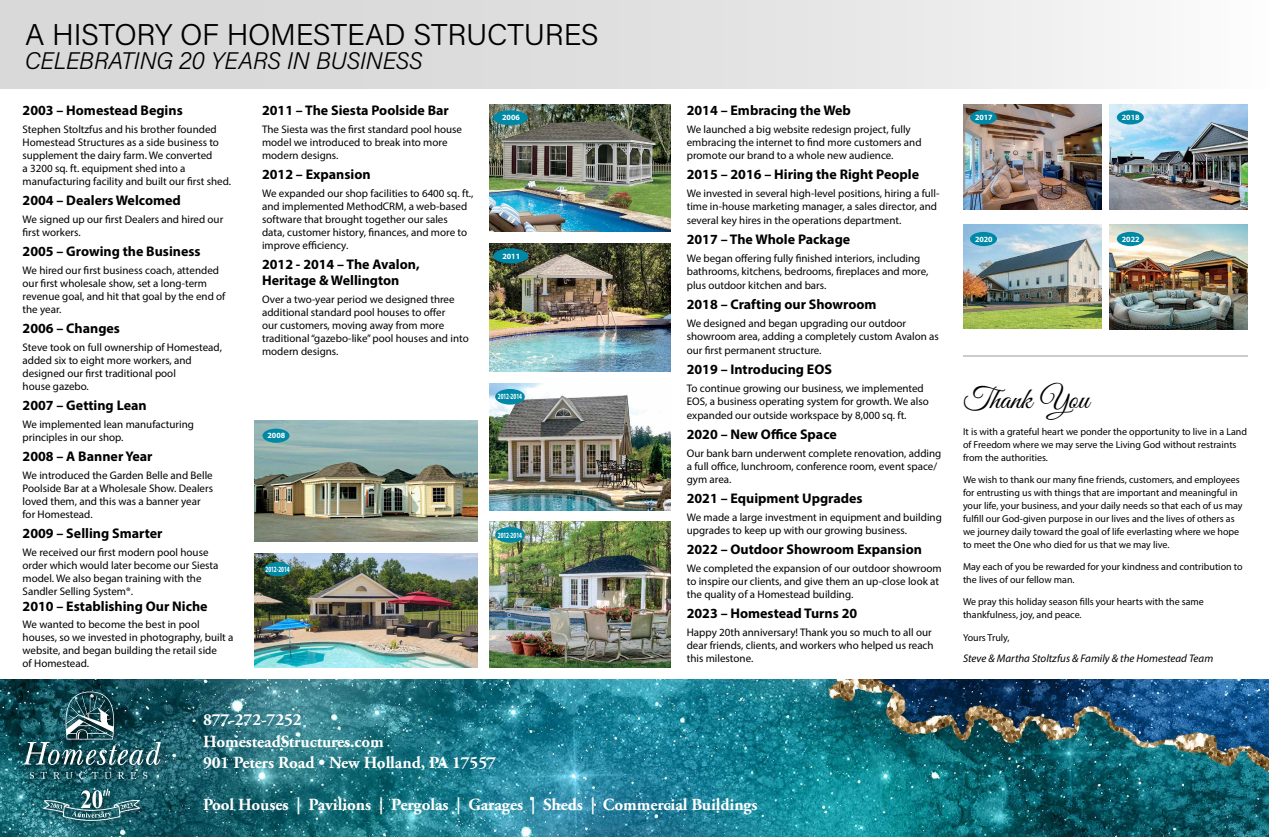
<style>
.page{position:relative;width:1269px;height:837px;background:#fff}
.page>*{position:absolute;margin:0;border:0;box-sizing:border-box;transform-origin:0 0}
.t1{font:300 30px "Acumin Pro";letter-spacing:-.01em;color:#000}
.t2{font:30px "Great Vibes";color:#000}
.t3{font:italic 300 24px "Acumin Pro";letter-spacing:-.005em;color:#000}
.t4{font:700 17px/21.1px "Adobe Garamond Pro";letter-spacing:-.005em;color:#fff}
.t5{font:700 14px/16px "Myriad Pro";color:#000}
.t6{font:11px/13px "Myriad Pro";color:#000}
.t7{font:italic 11px "Myriad Pro";color:#000}
.t8{font:10px/13px "Myriad Pro";color:#000}
.t9{font:700 8px "Myriad Pro";color:#fff}
.t10{font:700 8px "Myriad Pro";letter-spacing:-.025em;color:#fff;scale:.65 1}
</style>
<div class="page">
<img style="left:0;top:680px;width:1269px;height:157px">
<img style="left:963px;top:105px;width:138px;height:105px">
<img style="left:1110px;top:105px;width:138px;height:105px">
<img style="left:963px;top:224px;width:138px;height:105px">
<img style="left:1110px;top:224px;width:138px;height:105px">
<div style="left:19px;top:688px;width:152px;height:144px;background:#000;opacity:.59"></div>
<svg style="left:30px;top:772px;width:4px;height:7px"></svg>
<svg style="left:40px;top:772px;width:7px;height:7px"></svg>
<svg style="left:54px;top:772px;width:6px;height:7px"></svg>
<svg style="left:66px;top:772px;width:7px;height:7px"></svg>
<svg style="left:79px;top:772px;width:7px;height:7px"></svg>
<svg style="left:92px;top:772px;width:6px;height:7px"></svg>
<svg style="left:105px;top:772px;width:7px;height:7px"></svg>
<svg style="left:118px;top:772px;width:6px;height:7px"></svg>
<svg style="left:131px;top:772px;width:6px;height:7px"></svg>
<svg style="left:143px;top:772px;width:4px;height:7px"></svg>
<svg style="left:22px;top:692px;width:139px;height:73px;background:#31626a"></svg>
<svg style="left:43px;top:789px;width:97px;height:32px;background:#417880"></svg>
<hr style="left:963px;top:356px;width:285px;height:1px;background:#999">
<div style="left:970px;top:110px;width:27px;height:14px;background:#0089a7;border-radius:50%"></div>
<div style="left:1117px;top:110px;width:27px;height:14px;background:#0089a7;border-radius:50%"></div>
<div style="left:1117px;top:232px;width:27px;height:14px;background:#0089a7;border-radius:50%"></div>
<div style="left:970px;top:232px;width:27px;height:14px;background:#0089a7;border-radius:50%"></div>
<img style="left:490px;top:105px;width:181px;height:127px">
<img style="left:490px;top:244px;width:181px;height:127px">
<img style="left:490px;top:383px;width:181px;height:127px">
<img style="left:254px;top:421px;width:223px;height:120px">
<img style="left:254px;top:554px;width:223px;height:114px">
<div style="left:493px;top:110px;width:35px;height:15px;background:#0089a7;border-radius:50%"></div>
<div style="left:262px;top:429px;width:28px;height:14px;background:#0089a7;border-radius:50%"></div>
<div style="left:493px;top:248px;width:35px;height:15px;background:#0089a7;border-radius:50%"></div>
<div style="left:264px;top:562px;width:27px;height:14px;background:#0089a7;border-radius:50%"></div>
<img style="left:490px;top:521px;width:181px;height:147px">
<div style="left:495px;top:527px;width:30px;height:16px;background:#0089a7;border-radius:50%"></div>
<div style="left:495px;top:389px;width:30px;height:16px;background:#0089a7;border-radius:50%"></div>
<div style="left:0;top:0;width:1269px;height:88px;background:linear-gradient(to right,#d2d2d2,#f6f6f6)"></div>
<h1 class="t1" style="left:25px;top:14px;width:575px">A HISTORY OF HOMESTEAD STRUCTURES</h1>
<h2 class="t3" style="left:25px;top:44px;width:399px">CELEBRATING 20 YEARS IN BUSINESS</h2>
<p class="t5" style="left:23px;top:102px;width:162px">2003 – Homestead Begins</p>
<p class="t6" style="left:23px;top:122px;width:210px">Stephen Stoltzfus and his brother founded Homestead Structures as a side business to supplement the dairy farm. We converted<br>a 3200 sq. ft. equipment shed into a manufacturing facility and built our first shed.</p>
<p class="t5" style="left:23px;top:192px;width:160px">2004 – Dealers Welcomed</p>
<p class="t6" style="left:23px;top:212px;width:202px">We signed up our first Dealers and hired our first workers.</p>
<p class="t5" style="left:23px;top:243px;width:180px">2005 – Growing the Business</p>
<p class="t6" style="left:23px;top:263px;width:204px">We hired our first business coach, attended our first wholesale show, set a long-term revenue goal, and hit that goal by the end of the year.</p>
<p class="t5" style="left:23px;top:320px;width:99px">2006 – Changes</p>
<p class="t6" style="left:23px;top:340px;width:201px">Steve took on full ownership of Homestead, added six to eight more workers, and designed our first traditional pool<br>house gazebo.</p>
<p class="t5" style="left:23px;top:397px;width:126px">2007 – Getting Lean</p>
<p class="t6" style="left:23px;top:417px;width:173px">We implemented lean manufacturing principles in our shop.</p>
<p class="t5" style="left:23px;top:448px;width:132px">2008 – A Banner Year</p>
<p class="t6" style="left:23px;top:468px;width:192px">We introduced the Garden Belle and Belle Poolside Bar at a Wholesale Show. Dealers loved them, and this was a banner year for Homestead.</p>
<p class="t5" style="left:23px;top:525px;width:141px">2009 – Selling Smarter</p>
<p class="t6" style="left:23px;top:545px;width:197px">We received our first modern pool house order which would later become our Siesta model. We also began training with the Sandler Selling System®.</p>
<p class="t5" style="left:23px;top:597px;width:187px">2010 – Establishing Our Niche</p>
<p class="t6" style="left:23px;top:618px;width:212px">We wanted to become the best in pool houses, so we invested in photography, built a website, and began building the retail side<br>of Homestead.</p>
<p class="t5" style="left:262px;top:102px;width:188px">2011 – The Siesta Poolside Bar</p>
<p class="t6" style="left:262px;top:122px;width:202px">The Siesta was the first standard pool house model we introduced to break into more modern designs.</p>
<p class="t5" style="left:262px;top:166px;width:110px">2012 – Expansion</p>
<p class="t6" style="left:262px;top:186px;width:213px">We expanded our shop facilities to 6400 sq. ft., and implemented MethodCRM, a web-based software that brought together our sales<br>data, customer history, finances, and more to improve efficiency.</p>
<p class="t5" style="left:262px;top:256px;width:159px">2012 - 2014 – The Avalon,<br>Heritage &amp; Wellington</p>
<p class="t6" style="left:262px;top:292px;width:208px">Over a two-year period we designed three additional standard pool houses to offer<br>our customers, moving away from more traditional “gazebo-like” pool houses and into modern designs.</p>
<p class="t9" style="left:267px;top:431px;width:19px">2008</p>
<p class="t9" style="left:502px;top:113px;width:19px">2006</p>
<p class="t9" style="left:502px;top:251px;width:19px">2011</p>
<p class="t10" style="left:498px;top:392px;width:38px">2012-2014</p>
<p class="t10" style="left:266px;top:564px;width:38px">2012-2014</p>
<p class="t10" style="left:498px;top:530px;width:38px">2012-2014</p>
<p class="t5" style="left:687px;top:102px;width:166px">2014 – Embracing the Web</p>
<p class="t6" style="left:687px;top:122px;width:236px">We launched a big website redesign project, fully embracing the internet to find more customers and promote our brand to a whole new audience.</p>
<p class="t5" style="left:687px;top:166px;width:234px">2015 – 2016 – Hiring the Right People</p>
<p class="t6" style="left:687px;top:186px;width:254px">We invested in several high-level positions, hiring a full&shy;time in-house marketing manager, a sales director, and</p>
<p class="t6" style="left:687px;top:213px;width:216px">several key hires in the operations department.</p>
<p class="t5" style="left:687px;top:231px;width:165px">2017 – The Whole Package</p>
<p class="t6" style="left:687px;top:251px;width:243px">We began offering fully finished interiors, including bathrooms, kitchens, bedrooms, fireplaces and more,</p>
<p class="t6" style="left:687px;top:278px;width:141px">plus outdoor kitchen and bars.</p>
<p class="t5" style="left:687px;top:296px;width:191px">2018 – Crafting our Showroom</p>
<p class="t6" style="left:687px;top:316px;width:254px">We designed and began upgrading our outdoor showroom area, adding a completely custom Avalon as</p>
<p class="t6" style="left:687px;top:343px;width:136px">our first permanent structure.</p>
<p class="t5" style="left:687px;top:361px;width:147px">2019 – Introducing EOS</p>
<p class="t6" style="left:687px;top:381px;width:244px">To continue growing our business, we implemented<br>EOS, a business operating system for growth. We also</p>
<p class="t6" style="left:687px;top:408px;width:221px">expanded our outside workspace by 8,000 sq. ft.</p>
<p class="t5" style="left:687px;top:426px;width:152px">2020 – New Office Space</p>
<p class="t6" style="left:687px;top:446px;width:256px">Our bank barn underwent complete renovation, adding a full office, lunchroom, conference room, event space/ gym area.</p>
<p class="t5" style="left:687px;top:490px;width:177px">2021 – Equipment Upgrades</p>
<p class="t6" style="left:687px;top:510px;width:257px">We made a large investment in equipment and building upgrades to keep up with our growing business.</p>
<p class="t5" style="left:687px;top:541px;width:237px">2022 – Outdoor Showroom Expansion</p>
<p class="t6" style="left:687px;top:561px;width:256px">We completed the expansion of our outdoor showroom to inspire our clients, and give them an up-close look at the quality of a Homestead building.</p>
<p class="t5" style="left:687px;top:605px;width:172px">2023 – Homestead Turns 20</p>
<p class="t6" style="left:687px;top:625px;width:248px">Happy 20th anniversary! Thank you so much to all our dear friends, clients, and workers who helped us reach this milestone.</p>
<h3 class="t4" style="left:203px;top:710px;width:294px">877-272-7252<br>HomesteadStructures.com<br>901 Peters Road • New Holland, PA 17557</h3>
<h3 class="t4" style="left:203px;top:795px;width:556px">Pool Houses | Pavilions | Pergolas | Garages | Sheds | Commercial Buildings</h3>
<p class="t9" style="left:975px;top:112px;width:19px">2017</p>
<p class="t9" style="left:1122px;top:112px;width:19px">2018</p>
<p class="t9" style="left:975px;top:234px;width:19px">2020</p>
<p class="t9" style="left:1122px;top:234px;width:19px">2022</p>
<h1 class="t2" style="left:963px;top:383px;width:128px">Thank You</h1>
<p class="t8" style="left:963px;top:425px;width:286px">It is with a grateful heart we ponder the opportunity to live in a Land of Freedom where we may serve the Living God without restraints from the authorities.</p>
<p class="t8" style="left:963px;top:473px;width:281px">We wish to thank our many fine friends, customers, and employees for entrusting us with things that are important and meaningful in your life, your business, and your daily needs so that each of us may fulfill our God-given purpose in our lives and the lives of others as we journey daily toward the goal of life everlasting where we hope to meet the One who died for us that we may live.</p>
<p class="t8" style="left:963px;top:560px;width:281px">May each of you be rewarded for your kindness and contribution to the lives of our fellow man.</p>
<p class="t8" style="left:963px;top:595px;width:242px">We pray this holiday season fills your hearts with the same thankfulness, joy, and peace.</p>
<p class="t8" style="left:963px;top:631px;width:48px">Yours Truly,</p>
<p class="t7" style="left:963px;top:651px;width:252px">Steve &amp; Martha Stoltzfus &amp; Family &amp; the Homestead Team</p>
</div>
